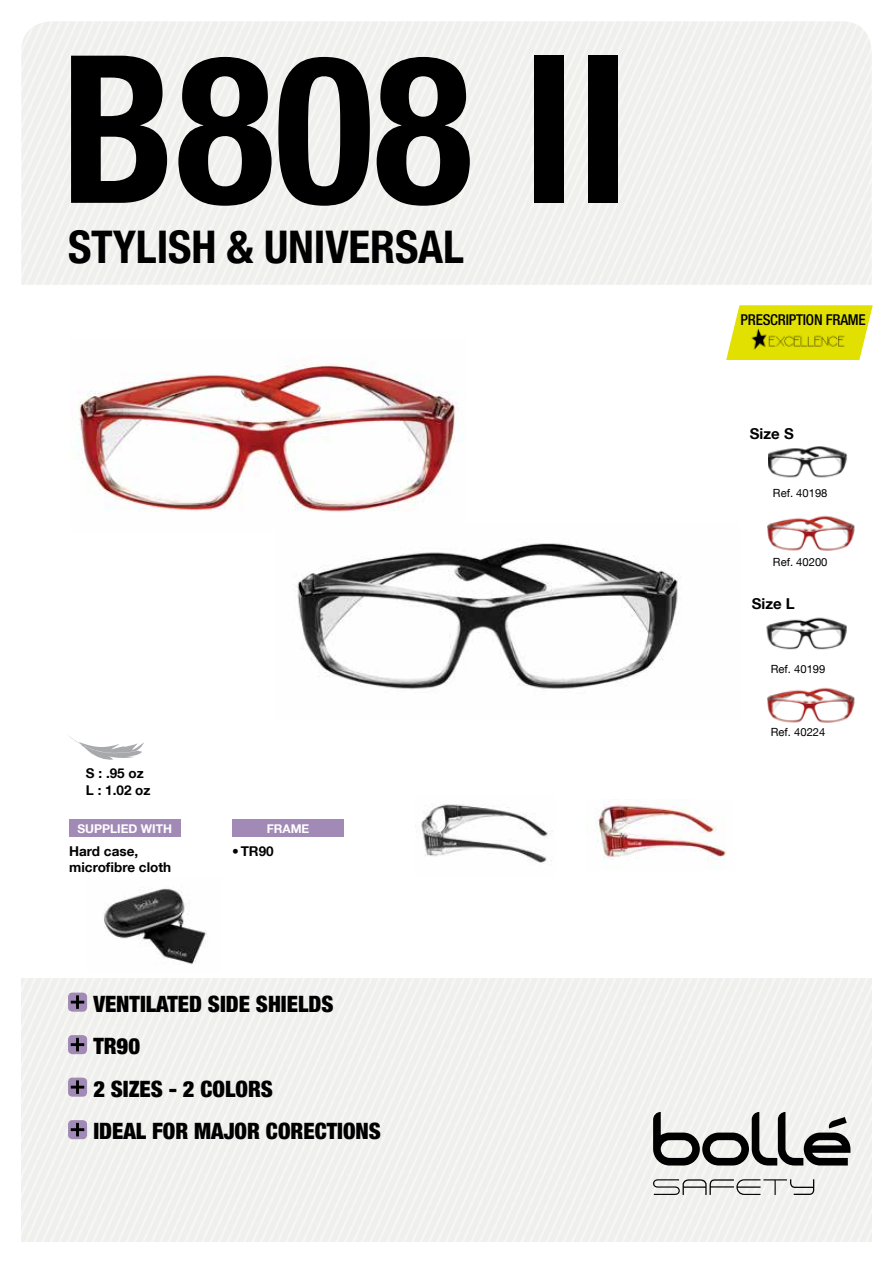
<style>
.page{position:relative;width:893px;height:1263px;background:#fff}
.page>*{position:absolute;margin:0;border:0;box-sizing:border-box;transform-origin:0 0}
.t1{font:700 condensed 206.1px "Helvetica Neue LT Com";color:#000}
.t2{font:700 condensed 45px "Helvetica Neue LT Com";letter-spacing:-.005em;color:#000}
.t3{font:900 condensed 22.5px/42.5px "Helvetica Neue LT Com";color:#000}
.t4{font:500 condensed 15px "Helvetica Neue LT Com";letter-spacing:-.015em;color:#000}
.t5{font:700 15px "Helvetica Neue LT Com";color:#000}
.t6{font:700 13.5px/16.2px "Helvetica Neue LT Com";color:#000}
.t7{font:700 12px "Helvetica Neue LT Com";color:#fff}
.t8{font:11.25px "Helvetica Neue LT Com";color:#000}
.s1{font-weight:100;font-stretch:condensed}
</style>
<div class="page">
<img style="left:768px;top:446px;width:79px;height:32px">
<img style="left:296px;top:543px;width:382px;height:147px">
<img style="left:70px;top:365px;width:393px;height:147px">
<img style="left:767px;top:515px;width:88px;height:36px">
<svg style="left:68px;top:735px;width:76px;height:25px"></svg>
<div style="left:69px;top:819px;width:111px;height:18px;background:#a18ab5"></div>
<div style="left:232px;top:819px;width:111px;height:18px;background:#a18ab5"></div>
<svg style="left:653px;top:1112px;width:197px;height:53px"></svg>
<svg style="left:653px;top:1179px;width:161px;height:16px"></svg>
<svg style="left:726px;top:305px;width:147px;height:55px"></svg>
<img style="left:733px;top:329px;width:130px;height:21px">
<img style="left:104px;top:888px;width:104px;height:77px">
<img style="left:766px;top:617px;width:81px;height:33px">
<img style="left:767px;top:687px;width:88px;height:36px">
<img style="left:421px;top:804px;width:132px;height:59px">
<img style="left:597px;top:799px;width:129px;height:63px">
<div style="left:68px;top:992px;width:19px;height:20px;background:#a18ab5;border-radius:4px"></div>
<svg style="left:71px;top:995px;width:13px;height:14px"></svg>
<div style="left:68px;top:1035px;width:19px;height:19px;background:#a18ab5;border-radius:4px"></div>
<svg style="left:71px;top:1038px;width:13px;height:13px"></svg>
<div style="left:68px;top:1077px;width:19px;height:20px;background:#a18ab5;border-radius:4px"></div>
<svg style="left:71px;top:1080px;width:13px;height:14px"></svg>
<div style="left:68px;top:1120px;width:19px;height:19px;background:#a18ab5;border-radius:4px"></div>
<svg style="left:71px;top:1123px;width:13px;height:13px"></svg>
<h1 class="t1" style="left:61px;top:6px;width:570px">B808 II</h1>
<h2 class="t2" style="left:68px;top:220px;width:397px">STYLISH &amp; UNIVERSAL</h2>
<p class="t6" style="left:86px;top:765px;width:66px">S : .95 oz<br>L : 1.02 oz</p>
<p class="t7" style="left:77px;top:821px;width:96px">SUPPLIED WITH</p>
<p class="t7" style="left:267px;top:821px;width:44px">FRAME</p>
<p class="t6" style="left:69px;top:842px;width:71px">Hard case,</p>
<p class="t6" style="left:232px;top:842px;width:43px"><span class="s1">•</span>TR90</p>
<p class="t6" style="left:69px;top:859px;width:103px">microfibre cloth</p>
<p class="t3" style="left:93px;top:982px;width:289px">VENTILATED SIDE SHIELDS<br>TR90<br>2 SIZES - 2 COLORS<br>IDEAL FOR MAJOR CORECTIONS</p>
<p class="t4" style="left:741px;top:311px;width:127px">PRESCRIPTION FRAME</p>
<p class="t5" style="left:750px;top:424px;width:45px">Size S</p>
<p class="t8" style="left:773px;top:486px;width:56px">Ref. 40198</p>
<p class="t8" style="left:773px;top:555px;width:56px">Ref. 40200</p>
<p class="t5" style="left:752px;top:594px;width:45px">Size L</p>
<p class="t8" style="left:771px;top:662px;width:56px">Ref. 40199</p>
<p class="t8" style="left:771px;top:725px;width:56px">Ref. 40224</p>
</div>
